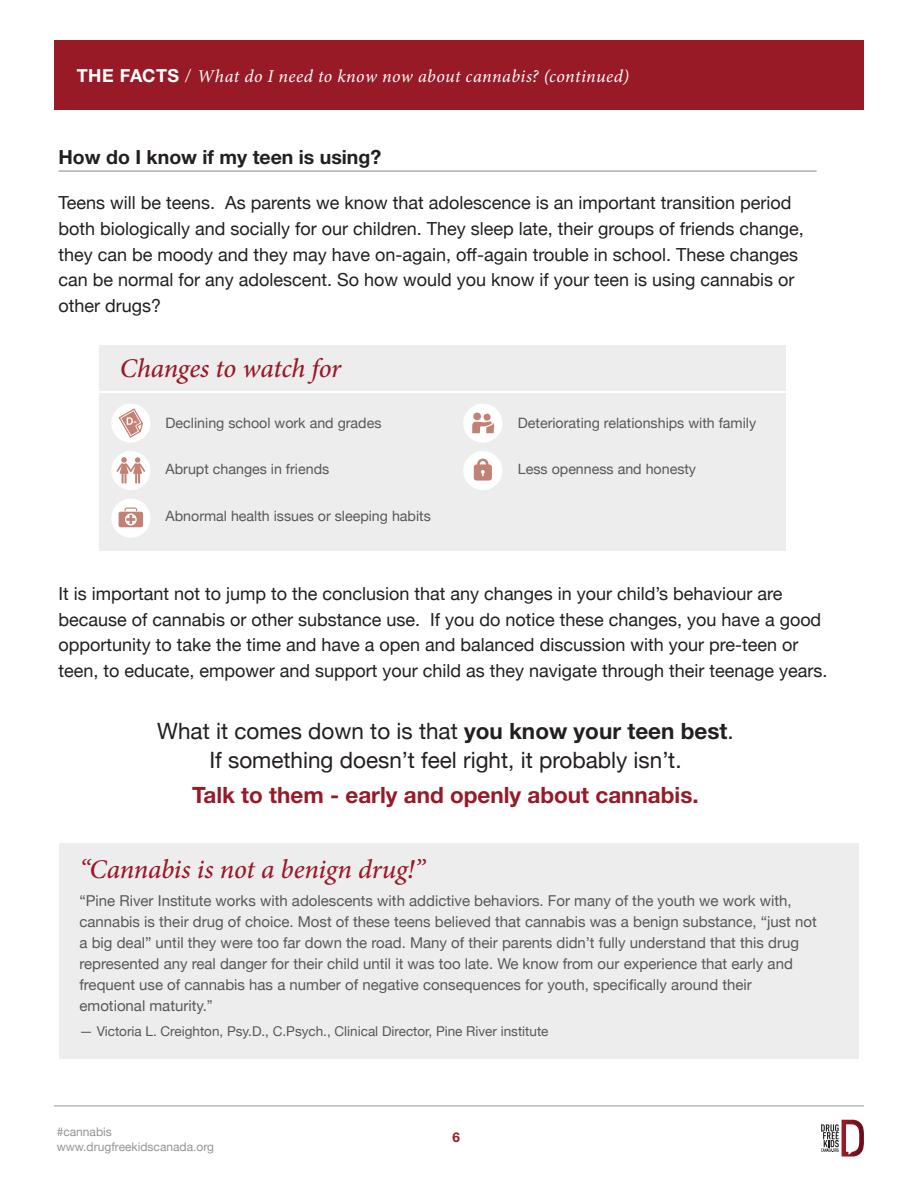
<style>
.page{position:relative;width:918px;height:1188px;background:#fff}
.page>*{position:absolute;margin:0;border:0;box-sizing:border-box;transform-origin:0 0}
.t1{font:italic 500 27px "Minion Pro";letter-spacing:-.01em;color:#981a27}
.t2{font:22.5px/28.5px "Helvetica Neue";color:#231f20;text-align:center}
.t3{font:700 22.5px "Helvetica Neue";color:#981a27}
.t4{font:700 19.5px "Helvetica Neue";color:#231f20}
.t5{font:18px/25.5px "Helvetica Neue";color:#231f20}
.t6{font:italic 18px "Minion Pro";letter-spacing:.02em;color:#fff}
.t7{font:15px/21px "Helvetica Neue";color:#57585a}
.t8{font:14.25px "Helvetica Neue";color:#57585a}
.t9{font:13.5px "Helvetica Neue";color:#57585a}
.t10{font:700 13.5px "Helvetica Neue";color:#981a27}
.t11{font:12px/14.7px "Helvetica Neue";color:#939598}
.s1{font-family:"Helvetica Neue";font-weight:700;font-style:normal}
.s2{font-family:"Helvetica Neue";font-weight:300;font-style:normal}
.s3{font-weight:700}
</style>
<div class="page">
<hr style="left:54px;top:1106px;width:810px;height:1px;background:#939598">
<svg style="left:821px;top:1120px;width:43px;height:37px"></svg>
<div style="left:100px;top:393px;width:686px;height:157px;background:#ededee"></div>
<div style="left:54px;top:40px;width:810px;height:70px;background:#981a27"></div>
<hr style="left:58px;top:170px;width:759px;height:2px;background:#939598">
<div style="left:100px;top:345px;width:686px;height:46px;background:#ededee"></div>
<div style="left:463px;top:404px;width:39px;height:39px;background:#fff;border-radius:50%"></div>
<svg style="left:472px;top:412px;width:22px;height:21px"></svg>
<div style="left:111px;top:404px;width:39px;height:39px;background:#fff;border-radius:50%"></div>
<svg style="left:119px;top:408px;width:24px;height:30px"></svg>
<div style="left:463px;top:451px;width:39px;height:39px;background:#fff;border-radius:50%"></div>
<svg style="left:474px;top:459px;width:18px;height:22px"></svg>
<div style="left:111px;top:499px;width:39px;height:39px;background:#fff;border-radius:50%"></div>
<svg style="left:119px;top:508px;width:24px;height:19px"></svg>
<div style="left:111px;top:451px;width:39px;height:39px;background:#fff;border-radius:50%"></div>
<svg style="left:117px;top:457px;width:28px;height:27px"></svg>
<div style="left:59px;top:843px;width:800px;height:216px;background:#ededee"></div>
<p class="t6" style="left:77px;top:64px;width:554px"><span class="s1">THE FACTS</span> <span class="s2">/</span> What do I need to know now about cannabis? (continued)</p>
<p class="t4" style="left:58px;top:145px;width:324px">How do I know if my teen is using?</p>
<p class="t5" style="left:58px;top:191px;width:747px">Teens will be teens. As parents we know that adolescence is an important transition period both biologically and socially for our children. They sleep late, their groups of friends change, they can be moody and they may have on-again, off-again trouble in school. These changes can be normal for any adolescent. So how would you know if your teen is using cannabis or other drugs?</p>
<h1 class="t1" style="left:120px;top:350px;width:223px">Changes to watch for</h1>
<p class="t8" style="left:166px;top:413px;width:217px">Declining school work and grades</p>
<p class="t8" style="left:166px;top:459px;width:165px">Abrupt changes in friends</p>
<p class="t8" style="left:166px;top:506px;width:267px">Abnormal health issues or sleeping habits</p>
<p class="t8" style="left:518px;top:413px;width:240px">Deteriorating relationships with family</p>
<p class="t8" style="left:518px;top:459px;width:180px">Less openness and honesty</p>
<p class="t5" style="left:58px;top:582px;width:771px">It is important not to jump to the conclusion that any changes in your child’s behaviour are because of cannabis or other substance use. If you do notice these changes, you have a good opportunity to take the time and have a open and balanced discussion with your pre-teen or teen, to educate, empower and support your child as they navigate through their teenage years.</p>
<p class="t2" style="left:157px;top:718px;width:578px">What it comes down to is that <span class="s3">you know your teen best</span>.<br>If something doesn’t feel right, it probably isn’t.</p>
<p class="t3" style="left:192px;top:781px;width:508px">Talk to them - early and openly about cannabis.</p>
<h1 class="t1" style="left:80px;top:851px;width:347px">“Cannabis is not a benign drug!”</h1>
<p class="t7" style="left:80px;top:891px;width:739px">“Pine River Institute works with adolescents with addictive behaviors. For many of the youth we work with, cannabis is their drug of choice. Most of these teens believed that cannabis was a benign substance, “just not a big deal” until they were too far down the road. Many of their parents didn’t fully understand that this drug represented any real danger for their child until it was too late. We know from our experience that early and frequent use of cannabis has a number of negative consequences for youth, specifically around their emotional maturity.ˮ</p>
<p class="t9" style="left:80px;top:1021px;width:471px">— Victoria L. Creighton, Psy.D., C.Psych., Clinical Director, Pine River institute</p>
<p class="t11" style="left:57px;top:1126px;width:159px">#cannabis www.drugfreekidscanada.org</p>
<p class="t10" style="left:453px;top:1129px;width:9px">6</p>
</div>
